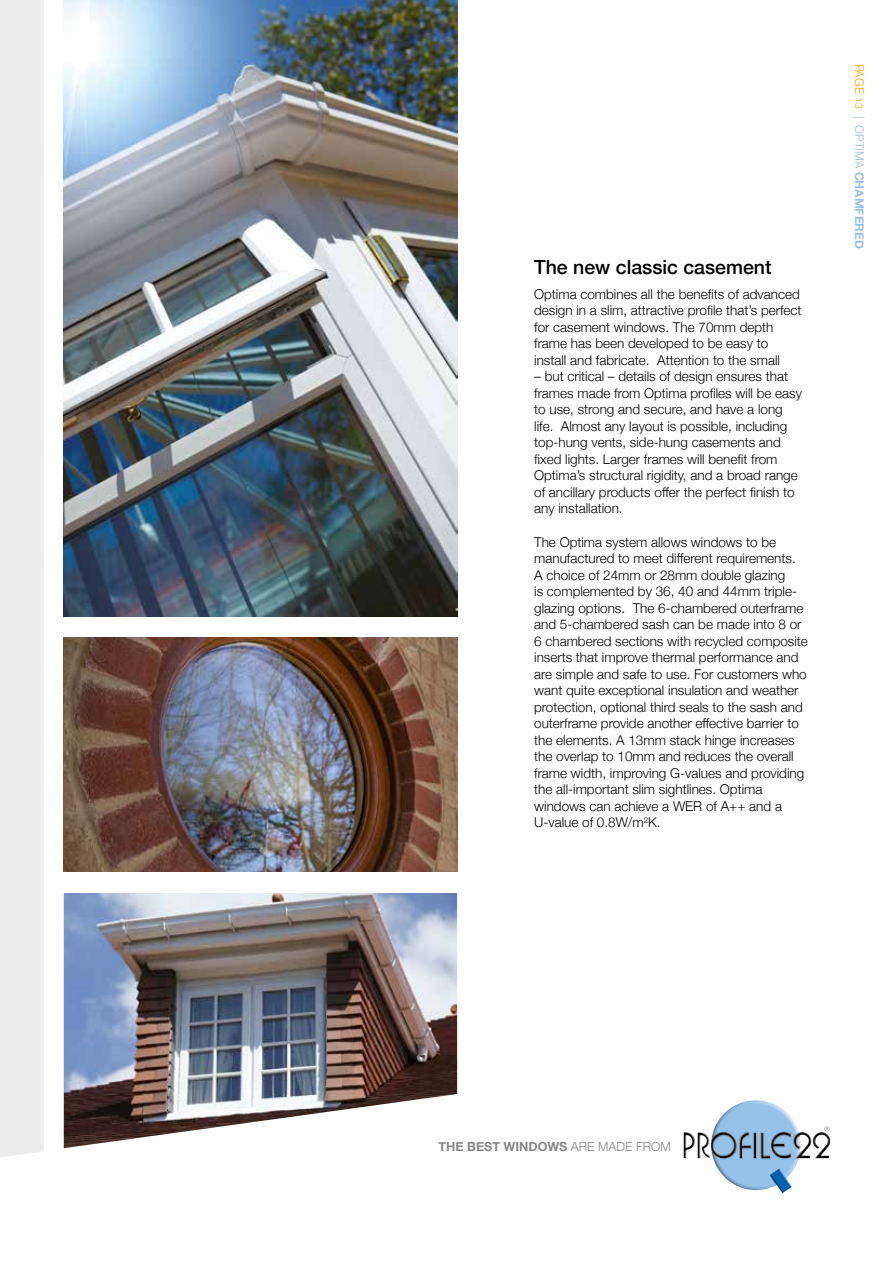
<style>
.page{position:relative;width:893px;height:1263px;background:#fff}
.page>*{position:absolute;margin:0;border:0;box-sizing:border-box;transform-origin:0 0}
.t1{font:500 19.5px "Helvetica Neue";color:#000}
.t2{font:300 13.5px/16.5px "Helvetica Neue";color:#000}
.t3{font:700 12.6px "Helvetica Neue";color:#878787}
.t4{font:700 12px "Helvetica Neue";color:#96c2e9}
.s1{font-weight:300;color:#f7a600}
.s2{font-weight:300;font-size:10.5px;color:#f7a600}
.s3{font-weight:300}
</style>
<div class="page">
<img style="left:64px;top:0;width:394px;height:617px">
<img style="left:64px;top:893px;width:393px;height:255px">
<div style="left:0;top:0;width:44px;height:1157px;background:#ededed"></div>
<img style="left:64px;top:638px;width:393px;height:234px">
<img style="left:684px;top:1100px;width:146px;height:93px">
<h1 class="t1" style="left:534px;top:251px;width:239px">The new classic casement</h1>
<p class="t2" style="left:534px;top:285px;width:269px">Optima combines all the benefits of advanced design in a slim, attractive profile that’s perfect for casement windows. The 70mm depth frame has been developed to be easy to install and fabricate. Attention to the small</p>
<p class="t2" style="left:534px;top:367px;width:269px">– but critical – details of design ensures that frames made from Optima profiles will be easy to use, strong and secure, and have a long life. Almost any layout is possible, including top-hung vents, side-hung casements and fixed lights. Larger frames will benefit from Optima’s structural rigidity, and a broad range of ancillary products offer the perfect finish to any installation.</p>
<p class="t2" style="left:534px;top:533px;width:275px">The Optima system allows windows to be manufactured to meet different requirements.<br>A choice of 24mm or 28mm double glazing<br>is complemented by 36, 40 and 44mm triple&shy;glazing options. The 6-chambered outerframe and 5-chambered sash can be made into 8 or 6 chambered sections with recycled composite inserts that improve thermal performance and are simple and safe to use. For customers who want quite exceptional insulation and weather protection, optional third seals to the sash and outerframe provide another effective barrier to the elements. A 13mm stack hinge increases the overlap to 10mm and reduces the overall frame width, improving G-values and providing the all-important slim sightlines. Optima windows can achieve a WER of A++ and a U-value of 0.8W/m<sup>2</sup>K.</p>
<p class="t4" style="left:869px;top:64px;width:186px;rotate:90deg"><span class="s1">PAGE</span> <span class="s2">13</span> <span class="s3">| OPTIMA</span> CHAMFERED</p>
<p class="t3" style="left:439px;top:1136px;width:234px">THE BEST WINDOWS <span class="s3">ARE MADE FROM</span></p>
</div>
